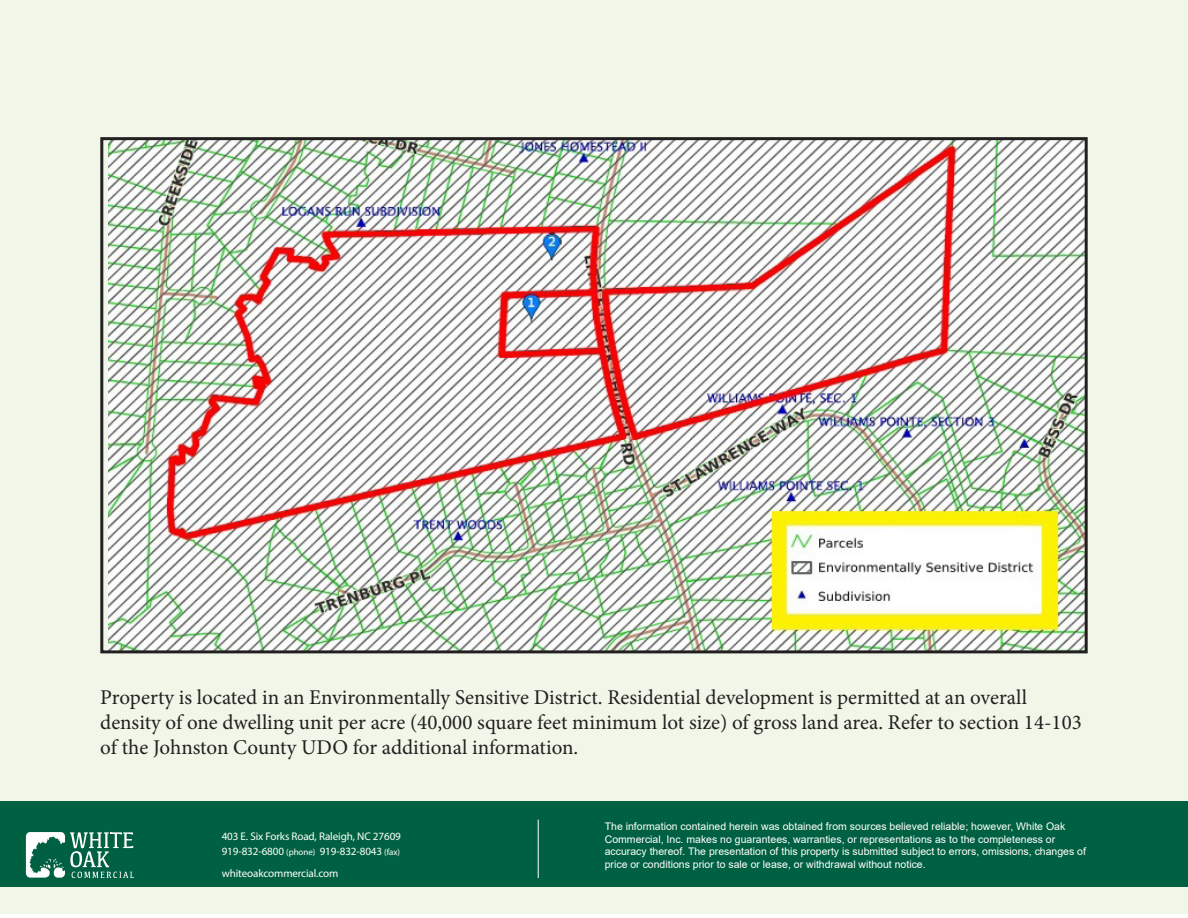
<style>
.page{position:relative;width:1188px;height:918px;background:#fff}
.page>*{position:absolute;margin:0;border:0;box-sizing:border-box;transform-origin:0 0}
.t1{font:21px/25.2px "Minion Pro";color:#231f20}
.t2{font:11.1px "Myriad Pro";letter-spacing:-.01em;color:#fff}
.t3{font:10.5px "Arial";color:#fff}
.s1{font-size:9px}
</style>
<div class="page">
<div style="left:0;top:0;width:1188px;height:914px;background:#f0f6e8"></div>
<div style="left:0;top:801px;width:1188px;height:86px;background:#006142"></div>
<svg style="left:26px;top:832px;width:108px;height:46px"></svg>
<hr style="left:538px;top:820px;width:1px;height:58px;background:#fff">
<img style="left:108px;top:141px;width:976px;height:508px">
<div style="left:100px;top:137px;width:988px;height:516px;border:3px solid #231f20"></div>
<p class="t1" style="left:100px;top:685px;width:928px">Property is located in an Environmentally Sensitive District. Residential development is permitted at an overall</p>
<p class="t1" style="left:100px;top:710px;width:983px">density of one dwelling unit per acre (40,000 square feet minimum lot size) of gross land area. Refer to section 14-103 of the Johnston County UDO for additional information.</p>
<p class="t2" style="left:222px;top:830px;width:181px">403 E. Six Forks Road, Raleigh, NC 27609</p>
<p class="t2" style="left:222px;top:845px;width:180px">919-832-6800 <span class="s1">(phone)</span> 919-832-8043 <span class="s1">(fax)</span></p>
<p class="t2" style="left:222px;top:867px;width:118px">whiteoakcommercial.com</p>
<p class="t3" style="left:605px;top:819px;width:462px">The information contained herein was obtained from sources believed reliable; however, White Oak</p>
<p class="t3" style="left:605px;top:832px;width:452px">Commercial, Inc. makes no guarantees, warranties, or representations as to the completeness or</p>
<p class="t3" style="left:605px;top:844px;width:483px">accuracy thereof. The presentation of this property is submitted subject to errors, omissions, changes of</p>
<p class="t3" style="left:605px;top:857px;width:322px">price or conditions prior to sale or lease, or withdrawal without notice.</p>
</div>
